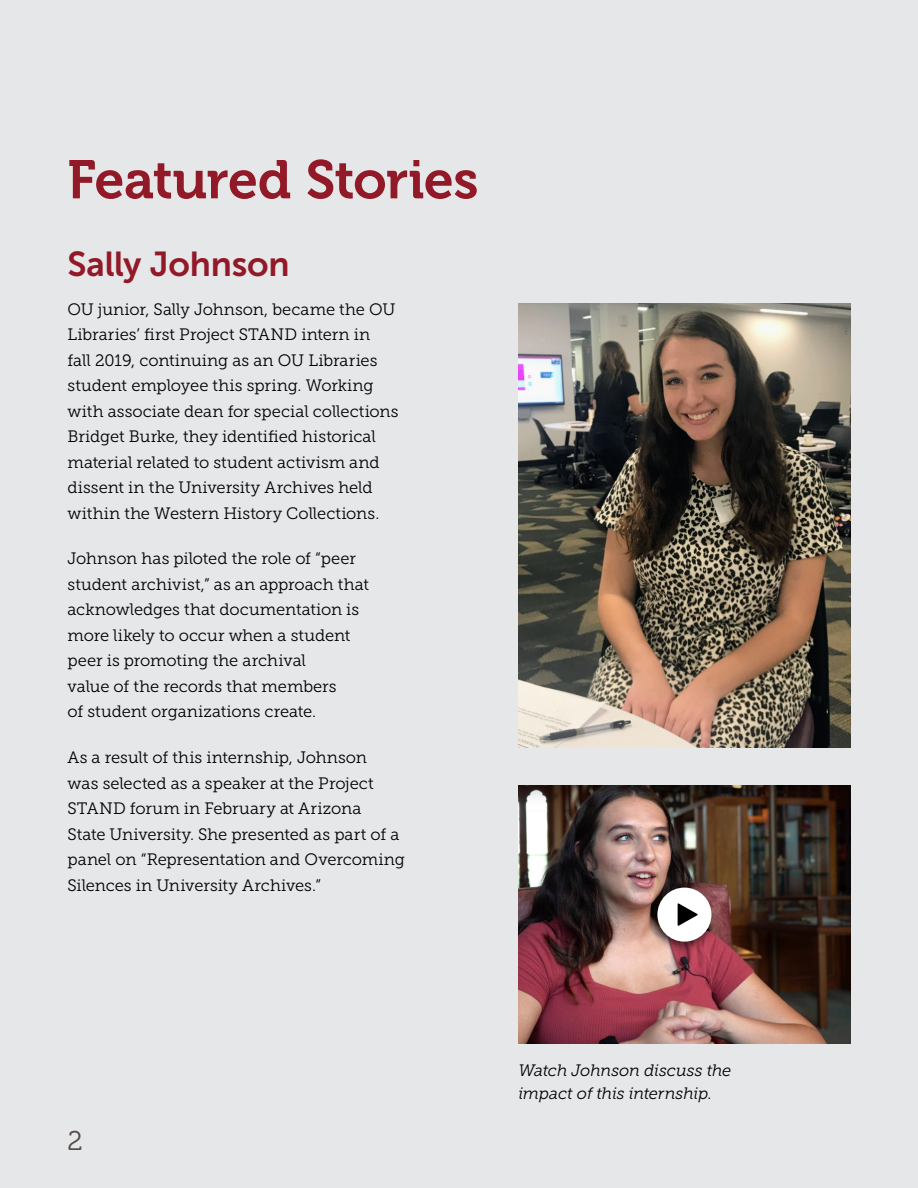
<style>
.page{position:relative;width:918px;height:1188px;background:#e6e7e8}
.page>*{position:absolute;margin:0;border:0;box-sizing:border-box;transform-origin:0 0}
.t1{font:54px "Museo 700";letter-spacing:-.01em;color:#921927}
.t2{font:34.5px "Museo Sans 700";letter-spacing:-.005em;color:#921927}
.t3{font:27px "Museo 300";color:#524b48}
.t4{font:16.5px/25.5px "Museo Slab 300";letter-spacing:-.005em;color:#000}
.t5{font:italic 16.5px/22.5px "Museo Slab 300";letter-spacing:-.01em;color:#000}
</style>
<div class="page">
<img style="left:518px;top:786px;width:332px;height:257px">
<img style="left:518px;top:303px;width:332px;height:445px">
<div style="left:646px;top:882px;width:73px;height:73px;background:#000;opacity:.54"></div>
<div style="left:657px;top:888px;width:54px;height:54px;background:#fff;border-radius:50%"></div>
<svg style="left:678px;top:903px;width:20px;height:23px"></svg>
<h1 class="t1" style="left:68px;top:150px;width:413px">Featured Stories</h1>
<h2 class="t2" style="left:68px;top:245px;width:224px">Sally Johnson</h2>
<p class="t4" style="left:68px;top:296px;width:333px">OU junior, Sally Johnson, became the OU Libraries’ first Project STAND intern in<br>fall 2019, continuing as an OU Libraries student employee this spring. Working with associate dean for special collections Bridget Burke, they identified historical material related to student activism and dissent in the University Archives held within the Western History Collections.</p>
<p class="t4" style="left:68px;top:546px;width:303px">Johnson has piloted the role of “peer student archivist,” as an approach that acknowledges that documentation is more likely to occur when a student peer is promoting the archival<br>value of the records that members<br>of student organizations create.</p>
<p class="t4" style="left:68px;top:745px;width:339px">As a result of this internship, Johnson<br>was selected as a speaker at the Project STAND forum in February at Arizona<br>State University. She presented as part of a panel on “Representation and Overcoming Silences in University Archives.”</p>
<h3 class="t3" style="left:68px;top:1126px;width:17px">2</h3>
<p class="t5" style="left:518px;top:1059px;width:215px">Watch Johnson discuss the impact of this internship.</p>
</div>
